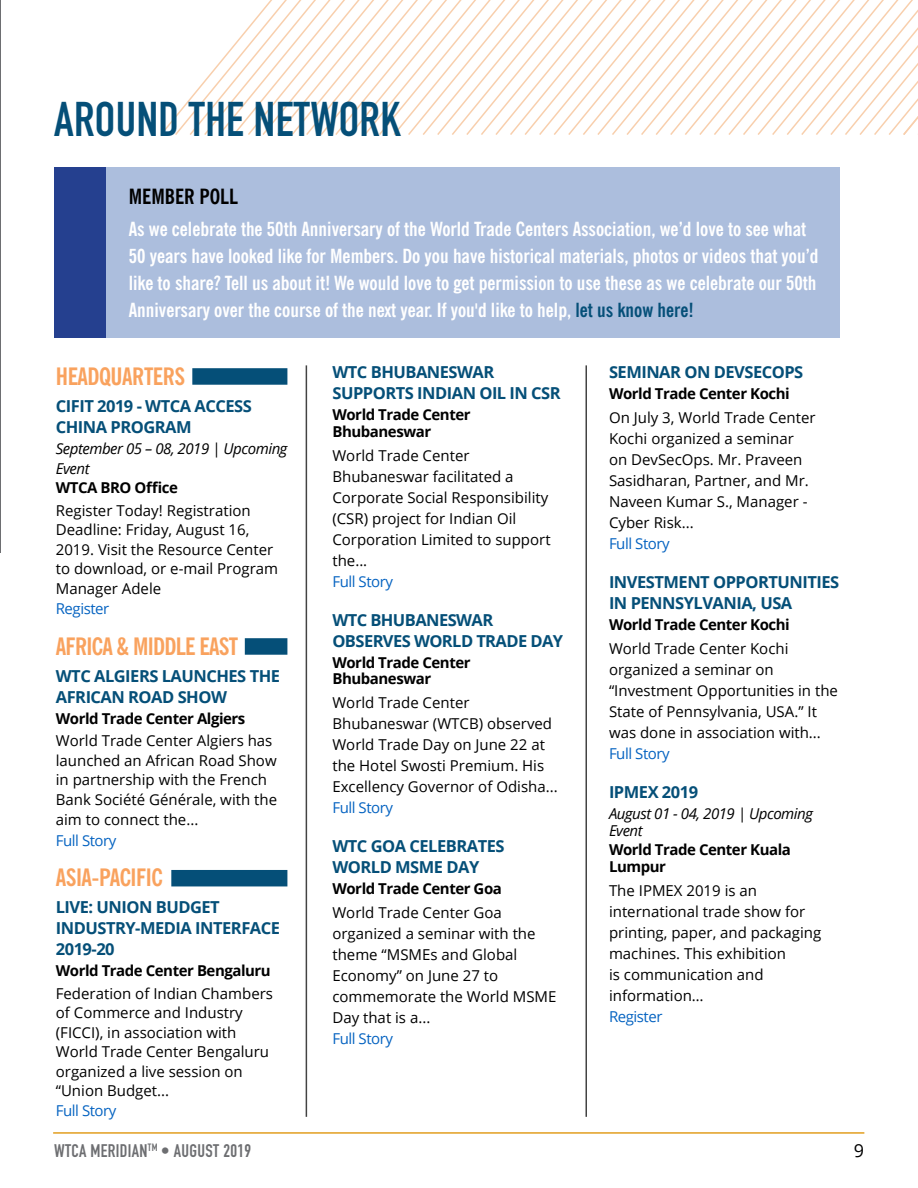
<style>
.page{position:relative;width:918px;height:1188px;background:#fff}
.page>*{position:absolute;margin:0;border:0;box-sizing:border-box;transform-origin:0 0}
.t1{font:48px "DIN Engschrift";letter-spacing:.01em;color:#054f78}
.t2{font:700 condensed 24px "News Gothic BT";letter-spacing:-.02em;color:#f9a25e}
.t3{font:700 condensed 21px "News Gothic BT";color:#000}
.t4{font:700 condensed 19.5px/27px "News Gothic BT";color:#fff}
.t5{font:18px "DIN Engschrift";letter-spacing:.02em;color:#6d6e71}
.t6{font:18px "Open Sans";color:#000}
.t7{font:700 16.5px/21px "Open Sans";letter-spacing:-.03em;color:#054f78}
.t8{font:15px/21px "Open Sans";color:#000}
.t9{font:700 15px/16.5px "Open Sans";letter-spacing:-.03em;color:#000}
.t10{font:15px "Open Sans";letter-spacing:-.03em;color:#0563c1}
.t11{font:italic 15px/20.2px "Open Sans";letter-spacing:-.03em;color:#000}
.s1{color:#054f78}
</style>
<div class="page">
<hr style="left:0;top:0;width:1px;height:553px;background:#6d6e71">
<div style="left:192px;top:368px;width:95px;height:17px;background:#054f78"></div>
<div style="left:245px;top:638px;width:42px;height:17px;background:#054f78"></div>
<div style="left:171px;top:870px;width:116px;height:16px;background:#054f78"></div>
<hr style="left:306px;top:365px;width:1px;height:752px;background:#434343">
<hr style="left:586px;top:365px;width:1px;height:752px;background:#434343">
<div style="left:55px;top:167px;width:51px;height:171px;background:#25408f"></div>
<div style="left:106px;top:167px;width:733px;height:171px;background:#acbedd"></div>
<svg style="left:160px;top:0;width:758px;height:135px"></svg>
<hr style="left:53px;top:1132px;width:811px;height:2px;background:#e29e1f">
<h1 class="t1" style="left:54px;top:91px;width:349px">AROUND THE NETWORK</h1>
<h3 class="t3" style="left:129px;top:184px;width:111px">MEMBER POLL</h3>
<p class="t4" style="left:129px;top:215px;width:691px">As we celebrate the 50th Anniversary of the World Trade Centers Association, we’d love to see what 50 years have looked like for Members. Do you have historical materials, photos or videos that you’d like to share? Tell us about it! We would love to get permission to use these as we celebrate our 50th Anniversary over the course of the next year. If you'd like to help, <span class="s1">let us know here!</span></p>
<h2 class="t2" style="left:56px;top:361px;width:131px">HEADQUARTERS</h2>
<p class="t7" style="left:56px;top:395px;width:198px">CIFIT 2019 - WTCA ACCESS<br>CHINA PROGRAM</p>
<p class="t11" style="left:56px;top:438px;width:233px">September 05 – 08, 2019 | Upcoming<br>Event</p>
<p class="t9" style="left:56px;top:479px;width:124px">WTCA BRO Office</p>
<p class="t8" style="left:56px;top:500px;width:224px;line-height:19.5px">Register Today! Registration<br>Deadline: Friday, August 16,<br>2019. Visit the Resource Center to download, or e-mail Program<br>Manager Adele</p>
<p class="t10" style="left:56px;top:598px;width:55px">Register</p>
<h2 class="t2" style="left:56px;top:631px;width:184px">AFRICA &amp; MIDDLE EAST</h2>
<p class="t7" style="left:56px;top:665px;width:226px">WTC ALGIERS LAUNCHES THE<br>AFRICAN ROAD SHOW</p>
<p class="t9" style="left:56px;top:710px;width:191px">World Trade Center Algiers</p>
<p class="t8" style="left:56px;top:731px;width:223px;line-height:19.6px">World Trade Center Algiers has launched an African Road Show in partnership with the French<br>Bank Société Générale, with the aim to connect the...</p>
<p class="t10" style="left:56px;top:830px;width:62px">Full Story</p>
<h2 class="t2" style="left:56px;top:863px;width:108px">ASIA-PACIFIC</h2>
<p class="t7" style="left:56px;top:897px;width:226px">LIVE: UNION BUDGET<br>INDUSTRY-MEDIA INTERFACE<br>2019-20</p>
<p class="t9" style="left:56px;top:962px;width:217px">World Trade Center Bengaluru</p>
<p class="t8" style="left:56px;top:983px;width:219px;line-height:19.5px">Federation of Indian Chambers of Commerce and Industry (FICCI), in association with<br>World Trade Center Bengaluru organized a live session on “Union Budget...</p>
<p class="t10" style="left:56px;top:1100px;width:62px">Full Story</p>
<p class="t5" style="left:54px;top:1140px;width:199px">WTCA MERIDIAN<sup>TM</sup> • AUGUST 2019</p>
<p class="t7" style="left:332px;top:361px;width:230px">WTC BHUBANESWAR<br>SUPPORTS INDIAN OIL IN CSR</p>
<p class="t9" style="left:332px;top:406px;width:140px">World Trade Center<br>Bhubaneswar</p>
<p class="t8" style="left:332px;top:444px;width:220px">World Trade Center<br>Bhubaneswar facilitated a<br>Corporate Social Responsibility (CSR) project for Indian Oil<br>Corporation Limited to support the...</p>
<p class="t10" style="left:332px;top:571px;width:62px">Full Story</p>
<p class="t7" style="left:332px;top:609px;width:232px">WTC BHUBANESWAR<br>OBSERVES WORLD TRADE DAY</p>
<p class="t9" style="left:332px;top:653px;width:140px">World Trade Center<br>Bhubaneswar</p>
<p class="t8" style="left:332px;top:692px;width:227px">World Trade Center<br>Bhubaneswar (WTCB) observed<br>World Trade Day on June 22 at the Hotel Swosti Premium. His<br>Excellency Governor of Odisha...</p>
<p class="t10" style="left:332px;top:797px;width:62px">Full Story</p>
<p class="t7" style="left:332px;top:835px;width:174px">WTC GOA CELEBRATES<br>WORLD MSME DAY</p>
<p class="t9" style="left:332px;top:880px;width:171px">World Trade Center Goa</p>
<p class="t8" style="left:332px;top:902px;width:226px">World Trade Center Goa organized a seminar with the theme “MSMEs and Global<br>Economy” on June 27 to commemorate the World MSME<br>Day that is a...</p>
<p class="t10" style="left:332px;top:1028px;width:62px">Full Story</p>
<p class="t7" style="left:609px;top:361px;width:196px">SEMINAR ON DEVSECOPS</p>
<p class="t9" style="left:609px;top:385px;width:182px">World Trade Center Kochi</p>
<p class="t8" style="left:609px;top:407px;width:208px">On July 3, World Trade Center<br>Kochi organized a seminar on DevSecOps. Mr. Praveen<br>Sasidharan, Partner, and Mr.<br>Naveen Kumar S., Manager -<br>Cyber Risk...</p>
<p class="t10" style="left:609px;top:533px;width:62px">Full Story</p>
<p class="t7" style="left:609px;top:571px;width:232px">INVESTMENT OPPORTUNITIES<br>IN PENNSYLVANIA, USA</p>
<p class="t9" style="left:609px;top:616px;width:182px">World Trade Center Kochi</p>
<p class="t8" style="left:609px;top:638px;width:230px">World Trade Center Kochi organized a seminar on “Investment Opportunities in the<br>State of Pennsylvania, USA.” It was done in association with...</p>
<p class="t10" style="left:609px;top:743px;width:62px">Full Story</p>
<p class="t7" style="left:609px;top:781px;width:91px">IPMEX 2019</p>
<p class="t11" style="left:609px;top:805px;width:206px;line-height:16.5px">August 01 - 04, 2019 | Upcoming<br>Event</p>
<p class="t9" style="left:609px;top:841px;width:183px">World Trade Center Kuala<br>Lumpur</p>
<p class="t8" style="left:609px;top:879px;width:214px">The IPMEX 2019 is an international trade show for printing, paper, and packaging machines. This exhibition<br>is communication and information…</p>
<p class="t10" style="left:609px;top:1006px;width:55px">Register</p>
<p class="t6" style="left:854px;top:1138px;width:12px">9</p>
</div>
